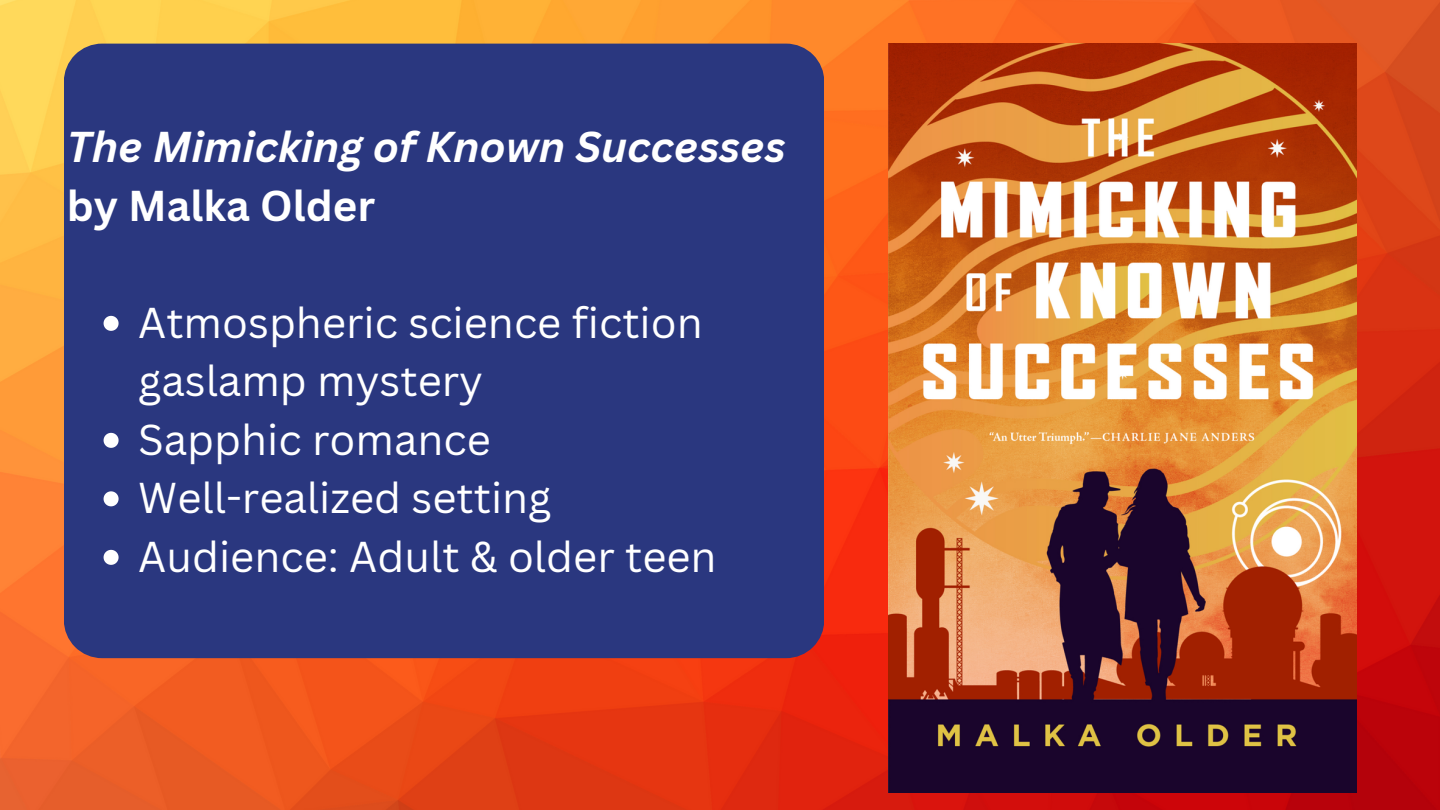
<style>
.page{position:relative;width:1440px;height:810px;background:#fff}
.page>*{position:absolute;margin:0;border:0;box-sizing:border-box;transform-origin:0 0}
.t1{font:42px/58.5px "Canva Sans";color:#fff}
.t2{font:italic 700 42px "Canva Sans";color:#fff}
.t3{font:700 42px "Canva Sans";color:#fff}
</style>
<div class="page">
<img style="left:0;top:0;width:1440px;height:810px">
<img style="left:889px;top:44px;width:467px;height:748px">
<div style="left:64px;top:44px;width:759px;height:614px;background:#2a377f"></div>
<svg style="left:104px;top:316px;width:15px;height:15px"></svg>
<svg style="left:104px;top:433px;width:15px;height:15px"></svg>
<svg style="left:104px;top:491px;width:15px;height:15px"></svg>
<svg style="left:104px;top:550px;width:15px;height:15px"></svg>
<p class="t2" style="left:67px;top:117px;width:720px">The Mimicking of Known Successes</p>
<p class="t3" style="left:67px;top:176px;width:310px">by Malka Older</p>
<p class="t1" style="left:138px;top:292px;width:580px">Atmospheric science fiction gaslamp mystery<br>Sapphic romance<br>Well-realized setting<br>Audience: Adult &amp; older teen</p>
</div>
